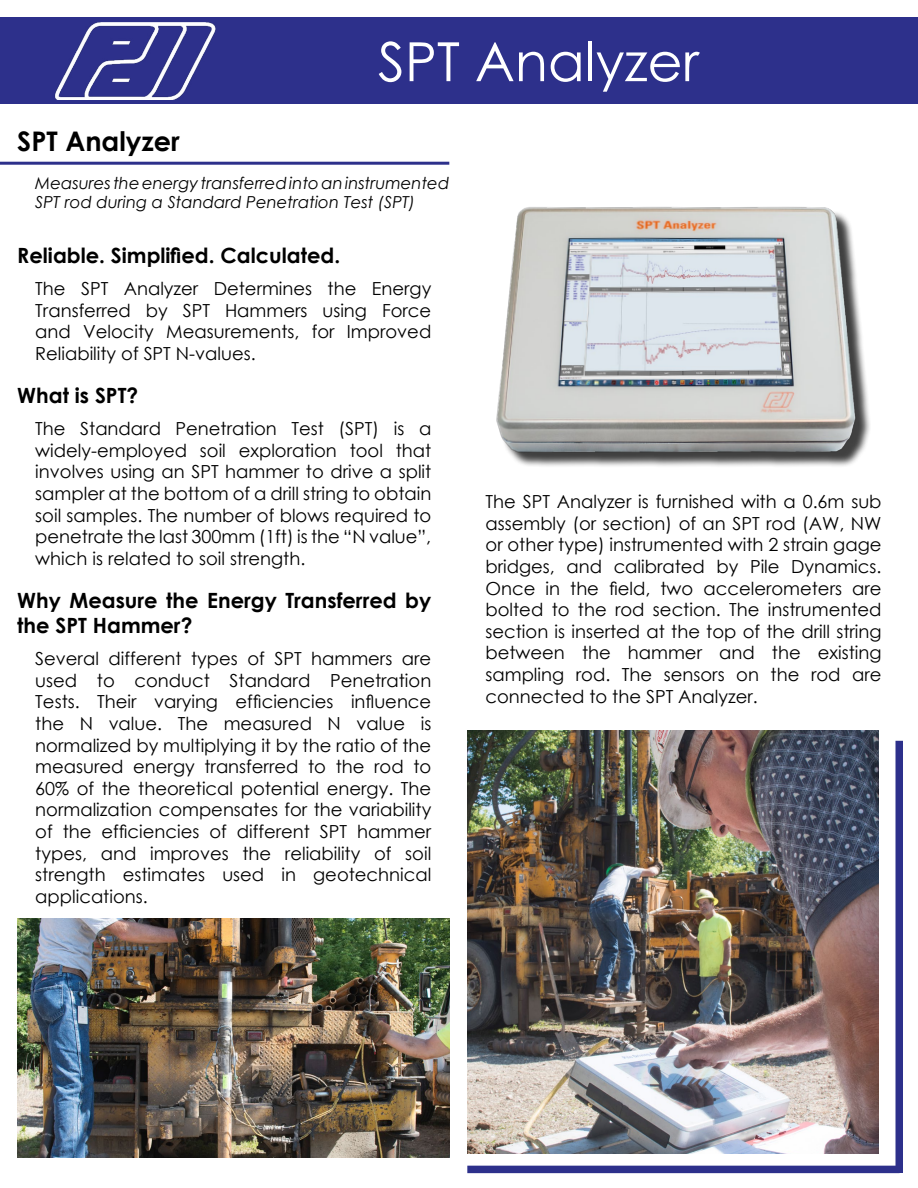
<style>
.page{position:relative;width:918px;height:1188px;background:#fff}
.page>*{position:absolute;margin:0;border:0;box-sizing:border-box;transform-origin:0 0}
.t1{font:54px "Century Gothic";color:#fff}
.t2{font:700 27px "Century Gothic";color:#000}
.t3{font:700 21px/25.2px "Century Gothic";color:#000}
.t4{font:18px/21.6px "Century Gothic";color:#000;text-align:justify}
.t5{font:italic 16.5px/19.8px "Century Gothic";color:#000}
</style>
<div class="page">
<div style="left:0;top:18px;width:918px;height:86px;background:#2d308b"></div>
<div style="left:467px;top:1166px;width:433px;height:7px;background:#2d308b"></div>
<img style="left:28px;top:17px;width:193px;height:83px">
<div style="left:500px;top:210px;width:371px;height:258px;background:#000;opacity:.75"></div>
<img style="left:496px;top:206px;width:370px;height:257px">
<hr style="left:0;top:162px;width:449px;height:3px;background:#2d308b">
<div style="left:896px;top:741px;width:7px;height:432px;background:#2d308b"></div>
<img style="left:467px;top:731px;width:411px;height:423px">
<img style="left:17px;top:918px;width:433px;height:240px">
<h1 class="t1" style="left:378px;top:24px;width:322px">SPT Analyzer</h1>
<h2 class="t2" style="left:17px;top:120px;width:164px">SPT Analyzer</h2>
<p class="t5" style="left:35px;top:172px;width:416px">Measures the energy transferred into an instrumented<br>SPT rod during a Standard Penetration Test (SPT)</p>
<p class="t3" style="left:17px;top:242px;width:324px">Reliable. Simplified. Calculated.</p>
<p class="t4" style="left:35px;top:277px;width:398px">The SPT Analyzer Determines the Energy Transferred by SPT Hammers using Force and Velocity Measurements, for Improved Reliability of SPT N-values.</p>
<p class="t3" style="left:17px;top:382px;width:122px">What is SPT?</p>
<p class="t4" style="left:35px;top:418px;width:398px">The Standard Penetration Test (SPT) is a widely-employed soil exploration tool that involves using an SPT hammer to drive a split sampler at the bottom of a drill string to obtain soil samples. The number of blows required to penetrate the last 300mm (1ft) is the “N value”, which is related to soil strength.</p>
<p class="t3" style="left:17px;top:587px;width:415px">Why Measure the Energy Transferred by the SPT Hammer?</p>
<p class="t4" style="left:35px;top:648px;width:398px">Several different types of SPT hammers are used to conduct Standard Penetration Tests. Their varying efficiencies influence the N value. The measured N value is normalized by multiplying it by the ratio of the measured energy transferred to the rod to 60% of the theoretical potential energy. The normalization compensates for the variability of the efficiencies of different SPT hammer types, and improves the reliability of soil strength estimates used in geotechnical applications.</p>
<p class="t4" style="left:486px;top:491px;width:398px">The SPT Analyzer is furnished with a 0.6m sub assembly (or section) of an SPT rod (AW, NW or other type) instrumented with 2 strain gage bridges, and calibrated by Pile Dynamics.<br>Once in the field, two accelerometers are bolted to the rod section. The instrumented section is inserted at the top of the drill string between the hammer and the existing sampling rod. The sensors on the rod are connected to the SPT Analyzer.</p>
</div>
